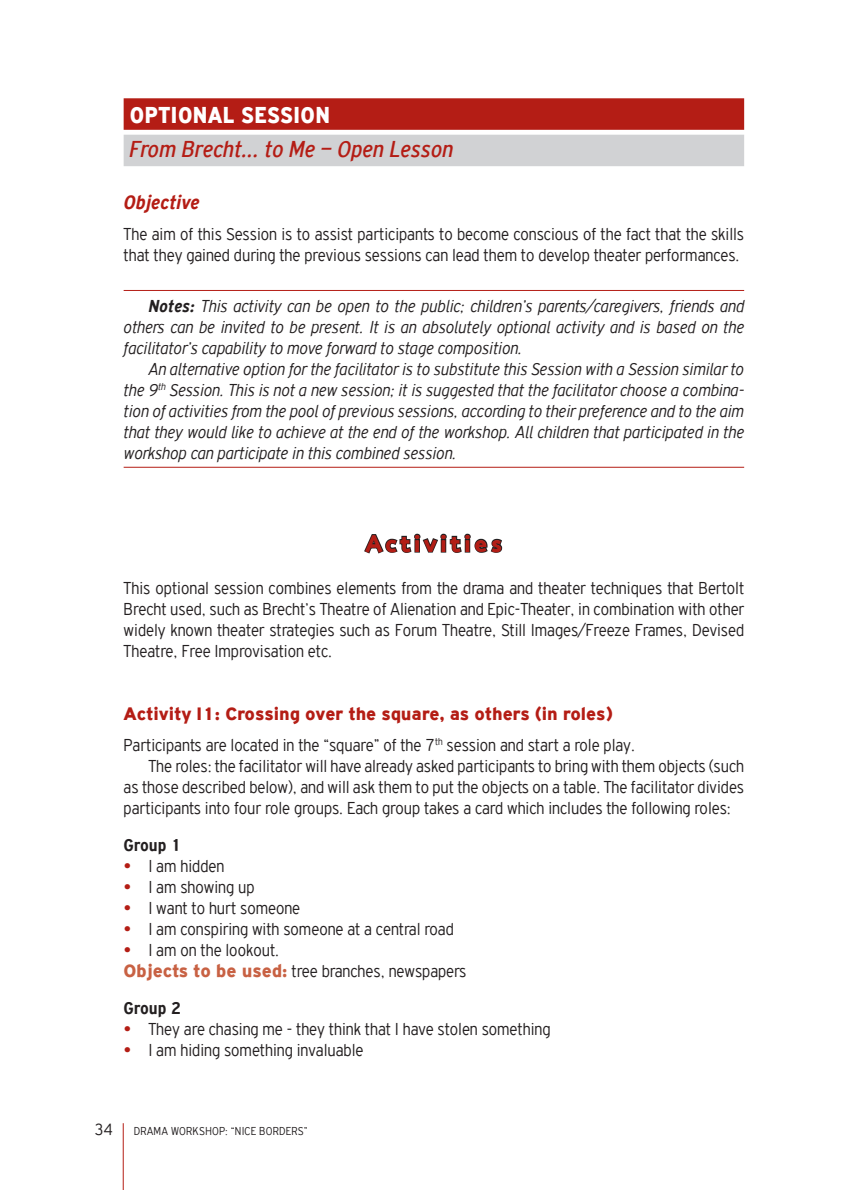
<style>
.page{position:relative;width:843px;height:1190px;background:#fff}
.page>*{position:absolute;margin:0;border:0;box-sizing:border-box;transform-origin:0 0}
.t1{font:italic 24.5px "PF Highway Gothic Condensed";color:#b41d15}
.t2{font:900 condensed 24.5px "PF Highway Gothic";letter-spacing:.02em;color:#fff}
.t3{font:900 24.5px "PF Textbook";letter-spacing:.095em;color:#b41d15}
.t4{font:italic 700 21px "PF Highway Gothic Condensed";color:#b41d15}
.t5{font:900 19.25px "PF Highway Gothic";color:#b41d15}
.t6{font:300 condensed 18.38px/21px "PF Highway Gothic";color:#231f20}
.t7{font:italic 300 condensed 18.38px/21px "PF Highway Gothic";color:#231f20;text-align:justify}
.t8{font:700 18.38px "PF Highway Gothic Condensed";color:#231f20}
.t9{font:300 condensed 12.25px "PF Highway Gothic";letter-spacing:.02em;color:#231f20}
.s1{font-family:"PF Highway Gothic Condensed";font-weight:700;font-stretch:normal}
.s2{font-family:"PF Highway Gothic Condensed";font-weight:700;font-stretch:normal;color:#b41d15}
.s3{font-weight:900;font-stretch:normal;font-size:19.25px;color:#c86143}
.s4{font-size:17.5px}
</style>
<div class="page">
<hr style="left:123px;top:1123px;width:1px;height:67px;background:#b41d15">
<div style="left:124px;top:98px;width:620px;height:32px;background:#b41d15"></div>
<div style="left:124px;top:135px;width:620px;height:31px;background:#d1d2d4"></div>
<hr style="left:124px;top:290px;width:620px;height:1px;background:#b41d15">
<hr style="left:124px;top:467px;width:620px;height:1px;background:#b41d15">
<svg style="left:364px;top:533px;width:139px;height:21px"></svg>
<h1 class="t2" style="left:130px;top:101px;width:199px">OPTIONAL SESSION</h1>
<h1 class="t1" style="left:129px;top:136px;width:325px">From Brecht… to Me – Open Lesson</h1>
<p class="t4" style="left:124px;top:191px;width:77px">Objective</p>
<p class="t6" style="left:124px;top:224px;width:622px">The aim of this Session is to assist participants to become conscious of the fact that the skills that they gained during the previous sessions can lead them to develop theater performances.</p>
<p class="t7" style="left:124px;top:295px;width:622px;text-indent:25px"><span class="s1">Notes:</span> This activity can be open to the public; children’s parents/caregivers, friends and others can be invited to be present. It is an absolutely optional activity and is based on the facilitator’s capability to move forward to stage composition.</p>
<p class="t7" style="left:124px;top:358px;width:622px;text-indent:25px">An alternative option for the facilitator is to substitute this Session with a Session similar to the 9<sup>th</sup> Session. This is not a new session; it is suggested that the facilitator choose a combina&shy;tion of activities from the pool of previous sessions, according to their preference and to the aim that they would like to achieve at the end of the workshop. All children that participated in the workshop can participate in this combined session.</p>
<h1 class="t3" style="left:365px;top:529px;width:139px">Activities</h1>
<p class="t6" style="left:124px;top:577px;width:622px;text-align:justify">This optional session combines elements from the drama and theater techniques that Bertolt Brecht used, such as Brecht’s Theatre of Alienation and Epic-Theater, in combination with other widely known theater strategies such as Forum Theatre, Still Images/Freeze Frames, Devised Theatre, Free Improvisation etc.</p>
<p class="t5" style="left:124px;top:703px;width:490px">Activity I1: Crossing over the square, as others (in roles)</p>
<p class="t6" style="left:124px;top:735px;width:513px">Participants are located in the “square” of the 7<sup>th</sup> session and start a role play.</p>
<p class="t6" style="left:148px;top:756px;width:597px">The roles: the facilitator will have already asked participants to bring with them objects (such</p>
<p class="t6" style="left:124px;top:777px;width:622px">as those described below), and will ask them to put the objects on a table. The facilitator divides</p>
<p class="t6" style="left:124px;top:798px;width:608px">participants into four role groups. Each group takes a card which includes the following roles:</p>
<p class="t8" style="left:124px;top:835px;width:59px">Group 1</p>
<p class="t6" style="left:124px;top:855px;width:102px"><span class="s2">•</span> I am hidden</p>
<p class="t6" style="left:124px;top:876px;width:132px"><span class="s2">•</span> I am showing up</p>
<p class="t6" style="left:124px;top:897px;width:178px"><span class="s2">•</span> I want to hurt someone</p>
<p class="t6" style="left:124px;top:918px;width:332px"><span class="s2">•</span> I am conspiring with someone at a central road</p>
<p class="t6" style="left:124px;top:939px;width:344px"><span class="s2">•</span> I am on the lookout.<br><span class="s3">Objects to be used:</span> tree branches, newspapers</p>
<p class="t8" style="left:124px;top:998px;width:59px">Group 2</p>
<p class="t6" style="left:124px;top:1018px;width:428px"><span class="s2">•</span> They are chasing me - they think that I have stolen something</p>
<p class="t6" style="left:124px;top:1039px;width:241px"><span class="s2">•</span> I am hiding something invaluable</p>
<p class="t9" style="left:94px;top:1124px;width:54px"><span class="s4">34</span> Drama</p>
<p class="t9" style="left:171px;top:1124px;width:16px">Workshop</p>
<p class="t9" style="left:225px;top:1124px;width:48px">: “Nice Borders</p>
<p class="t9" style="left:304px;top:1124px;width:5px">”</p>
</div>
